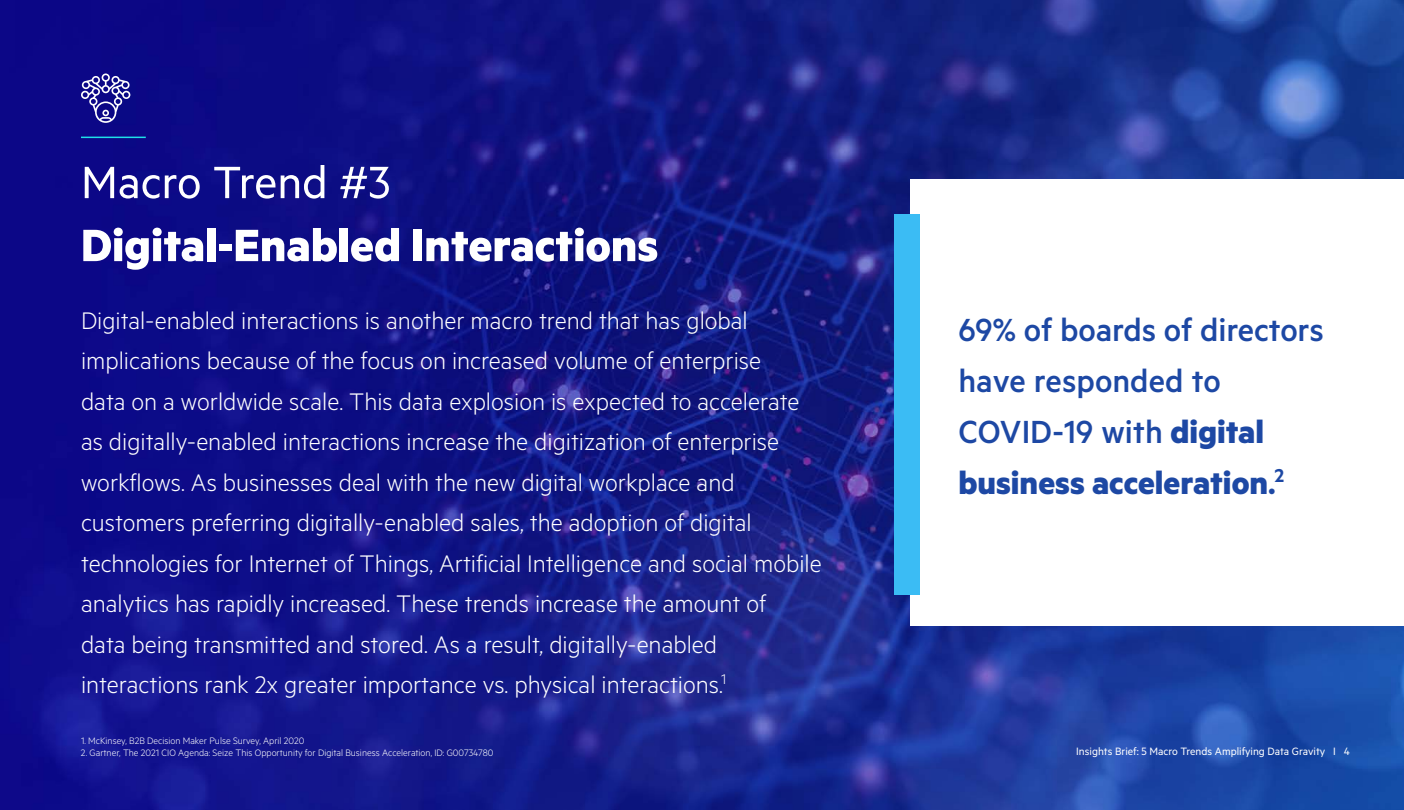
<style>
.page{position:relative;width:1404px;height:810px;background:#fff}
.page>*{position:absolute;margin:0;border:0;box-sizing:border-box;transform-origin:0 0}
.t1{font:700 51px/63px "Metric";color:#fff}
.t2{font:500 36px/51px "Metric";letter-spacing:-.005em;color:#1d48a4}
.t3{font:300 27px/40.5px "Metric";color:#fff}
.t4{font:12px "Metric";color:#fff}
.t5{font:300 10.5px "Metric";color:#fff}
.s1{font-weight:400}
.s2{font-weight:700}
.s3{font-weight:600}
</style>
<div class="page">
<img style="left:0;top:0;width:1404px;height:810px">
<div style="left:910px;top:179px;width:494px;height:446px;background:#fff"></div>
<div style="left:894px;top:214px;width:26px;height:380px;background:#3bbcf4"></div>
<hr style="left:81px;top:137px;width:65px;height:1px;background:#1fe0e8">
<svg style="left:81px;top:74px;width:49px;height:49px;background:#4c49a6"></svg>
<p class="t1" style="left:81px;top:149px;width:579px"><span class="s1">Macro Trend #3<br></span>Digital-Enabled Interactions</p>
<p class="t3" style="left:81px;top:299px;width:742px">Digital-enabled interactions is another macro trend that has global implications because of the focus on increased volume of enterprise<br>data on a worldwide scale. This data explosion is expected to accelerate as digitally-enabled interactions increase the digitization of enterprise workflows. As businesses deal with the new digital workplace and customers preferring digitally-enabled sales, the adoption of digital technologies for Internet of Things, Artificial Intelligence and social mobile analytics has rapidly increased. These trends increase the amount of<br>data being transmitted and stored. As a result, digitally-enabled interactions rank 2x greater importance vs. physical interactions.<sup>1</sup></p>
<p class="t2" style="left:958px;top:304px;width:367px">69% of boards of directors have responded to<br>COVID-19 with <span class="s2">digital business acceleration</span><span class="s3">.</span><sup>2</sup></p>
<p class="t5" style="left:81px;top:734px;width:225px">1. McKinsey, B2B Decision Maker Pulse Survey, April 2020</p>
<p class="t5" style="left:81px;top:746px;width:414px">2. Gartner, The 2021 CIO Agenda: Seize This Opportunity for Digital Business Acceleration, ID: G00734780</p>
<p class="t4" style="left:1076px;top:745px;width:275px">Insights Brief: 5 Macro Trends Amplifying Data Gravity I 4</p>
</div>
